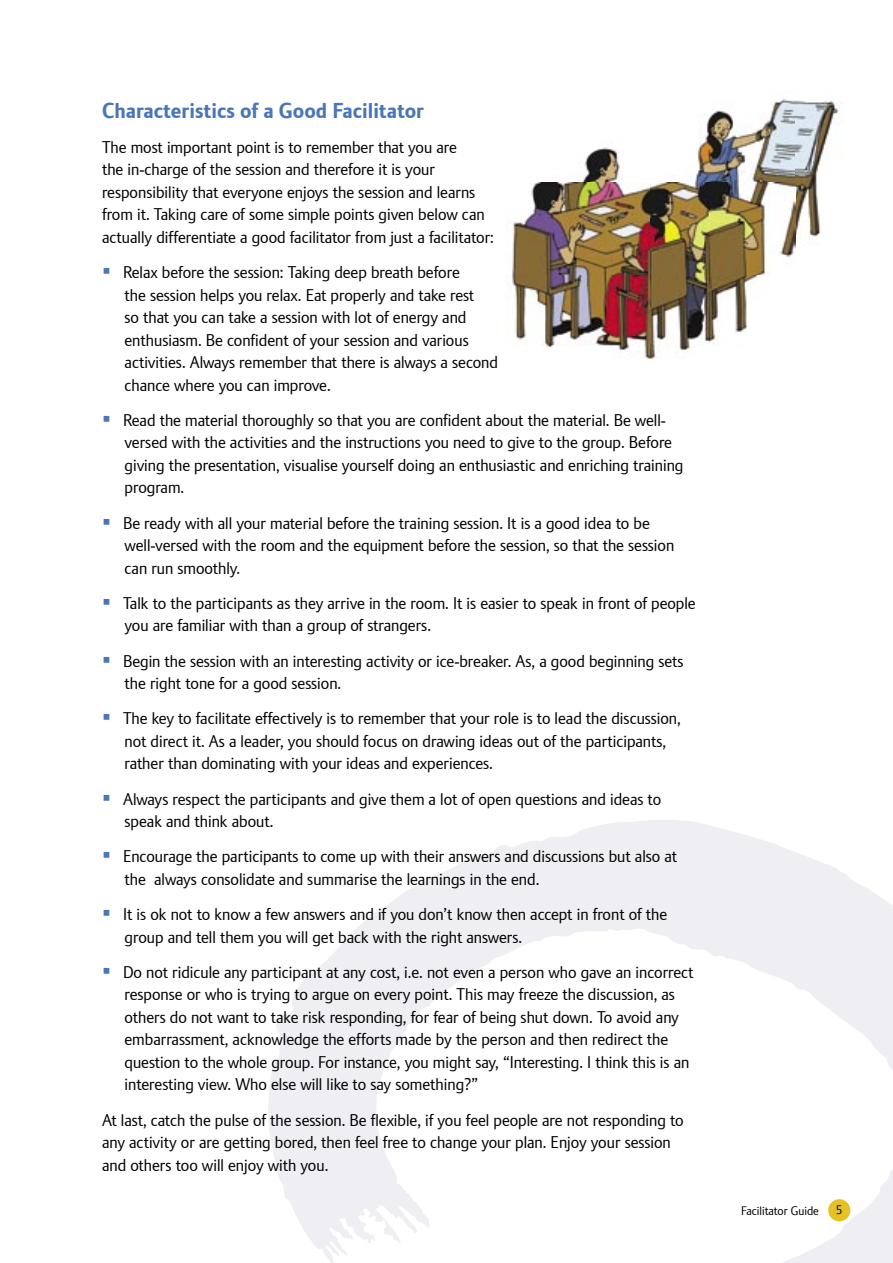
<style>
.page{position:relative;width:893px;height:1263px;background:#fff}
.page>*{position:absolute;margin:0;border:0;box-sizing:border-box;transform-origin:0 0}
.t1{font:700 21px "Plan";color:#4976b6}
.t2{font:16.5px/22.5px "Plan";color:#000}
.t3{font:12px "Plan";color:#000}
.s1{color:#4976b6}
</style>
<div class="page">
<svg style="left:268px;top:820px;width:625px;height:443px"></svg>
<img style="left:505px;top:99px;width:337px;height:261px">
<p class="t1" style="left:102px;top:98px;width:324px">Characteristics of a Good Facilitator</p>
<p class="t2" style="left:102px;top:136px;width:393px">The most important point is to remember that you are<br>the in-charge of the session and therefore it is your responsibility that everyone enjoys the session and learns from it. Taking care of some simple points given below can actually differentiate a good facilitator from just a facilitator:</p>
<p class="t2" style="left:125px;top:261px;width:375px;text-indent:-23px"><span class="s1">▪</span> Relax before the session: Taking deep breath before<br>the session helps you relax. Eat properly and take rest<br>so that you can take a session with lot of energy and enthusiasm. Be confident of your session and various activities. Always remember that there is always a second chance where you can improve.</p>
<p class="t2" style="left:125px;top:409px;width:560px;text-indent:-23px"><span class="s1">▪</span> Read the material thoroughly so that you are confident about the material. Be well&shy;versed with the activities and the instructions you need to give to the group. Before giving the presentation, visualise yourself doing an enthusiastic and enriching training program.</p>
<p class="t2" style="left:125px;top:512px;width:551px;text-indent:-23px"><span class="s1">▪</span> Be ready with all your material before the training session. It is a good idea to be well-versed with the room and the equipment before the session, so that the session can run smoothly.</p>
<p class="t2" style="left:125px;top:592px;width:573px;text-indent:-23px"><span class="s1">▪</span> Talk to the participants as they arrive in the room. It is easier to speak in front of people you are familiar with than a group of strangers.</p>
<p class="t2" style="left:125px;top:650px;width:561px;text-indent:-23px"><span class="s1">▪</span> Begin the session with an interesting activity or ice-breaker. As, a good beginning sets the right tone for a good session.</p>
<p class="t2" style="left:125px;top:707px;width:558px;text-indent:-23px"><span class="s1">▪</span> The key to facilitate effectively is to remember that your role is to lead the discussion, not direct it. As a leader, you should focus on drawing ideas out of the participants, rather than dominating with your ideas and experiences.</p>
<p class="t2" style="left:125px;top:788px;width:538px;text-indent:-22px"><span class="s1">▪</span> Always respect the participants and give them a lot of open questions and ideas to speak and think about.</p>
<p class="t2" style="left:125px;top:845px;width:554px;text-indent:-23px"><span class="s1">▪</span> Encourage the participants to come up with their answers and discussions but also at the always consolidate and summarise the learnings in the end.</p>
<p class="t2" style="left:125px;top:903px;width:544px;text-indent:-23px"><span class="s1">▪</span> It is ok not to know a few answers and if you don’t know then accept in front of the group and tell them you will get back with the right answers.</p>
<p class="t2" style="left:125px;top:961px;width:571px;text-indent:-22px"><span class="s1">▪</span> Do not ridicule any participant at any cost, i.e. not even a person who gave an incorrect response or who is trying to argue on every point. This may freeze the discussion, as others do not want to take risk responding, for fear of being shut down. To avoid any embarrassment, acknowledge the efforts made by the person and then redirect the question to the whole group. For instance, you might say, “Interesting. I think this is an interesting view. Who else will like to say something?”</p>
<p class="t2" style="left:102px;top:1109px;width:583px">At last, catch the pulse of the session. Be flexible, if you feel people are not responding to any activity or are getting bored, then feel free to change your plan. Enjoy your session and others too will enjoy with you.</p>
<p class="t3" style="left:741px;top:1204px;width:79px">Facilitator Guide</p>
<p class="t3" style="left:836px;top:1202px;width:8px">5</p>
</div>
